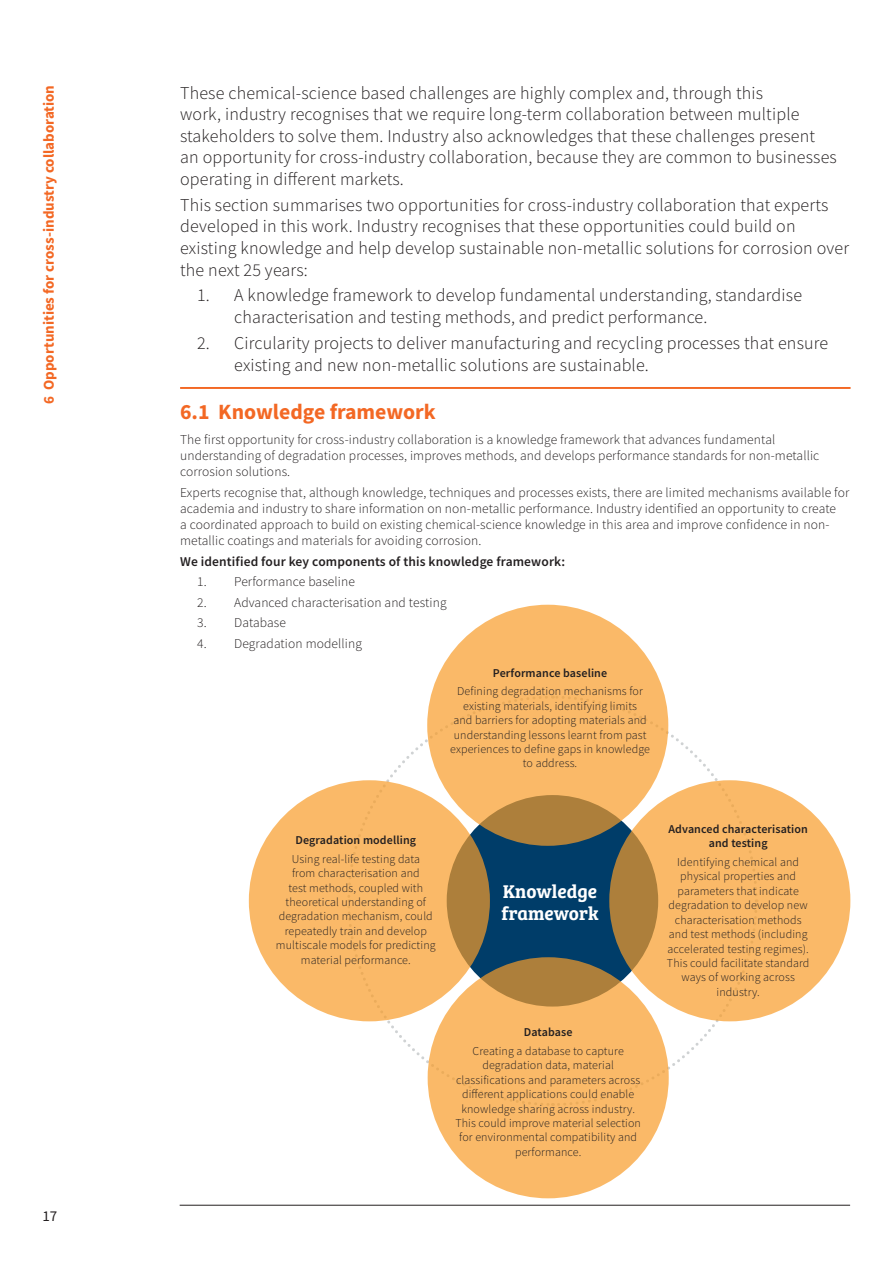
<style>
.page{position:relative;width:893px;height:1263px;background:#fff}
.page>*{position:absolute;margin:0;border:0;box-sizing:border-box;transform-origin:0 0}
.Intro_Text_Heading_R{font:700 21.75px "Source Sans Pro";color:#f36824}
.Body_Copy{font:19.05px/23px "Bree Serif Sb";color:#fff}
.Body_Copy-2{font:300 18px/21.6px "Source Sans Pro";letter-spacing:.01em;color:#231f20}
.Body_Copy_Title{font:700 15px "Source Sans Pro";color:#f36824}
.Body_Copy_Title-2{font:15px "Source Sans Pro";color:#231f20}
.Body_Copy-3{font:300 13.5px/16.2px "Source Sans Pro";letter-spacing:.01em;color:#231f20}
.Body_Copy-4{font:600 13.5px "Source Sans Pro";letter-spacing:.01em;color:#231f20}
.Body_Copy-5{font:300 12px/14.4px "Source Sans Pro";letter-spacing:.01em;color:#231f20;text-align:center}
.Body_Copy-6{font:600 12px/14.4px "Source Sans Pro";letter-spacing:.01em;color:#231f20;text-align:center}
</style>
<div class="page">
<hr style="left:180px;top:1205px;width:670px;height:1px;background:#231f20">
<svg style="left:346px;top:694px;width:413px;height:413px"></svg>
<hr style="left:180px;top:387px;width:670px;height:2px;background:#f36824">
<div style="left:447px;top:795px;width:211px;height:211px;background:#003d69;border-radius:50%"></div>
<svg style="left:249px;top:780px;width:241px;height:241px;fill:#fab968"></svg>
<svg style="left:609px;top:780px;width:241px;height:241px;fill:#fab968"></svg>
<svg style="left:428px;top:957px;width:241px;height:241px;fill:#fab968"></svg>
<svg style="left:427px;top:605px;width:241px;height:241px;fill:#fab968"></svg>
<p class="Body_Copy_Title" style="left:39px;top:404px;width:320px;rotate:-90deg">6 Opportunities for cross-industry collaboration</p>
<p class="Body_Copy_Title-2" style="left:43px;top:1206px;width:16px">17</p>
<p class="Body_Copy-2" style="left:180px;top:82px;width:658px">These chemical-science based challenges are highly complex and, through this<br>work, industry recognises that we require long-term collaboration between multiple stakeholders to solve them. Industry also acknowledges that these challenges present an opportunity for cross-industry collaboration, because they are common to businesses operating in different markets.</p>
<p class="Body_Copy-2" style="left:180px;top:194px;width:670px">This section summarises two opportunities for cross-industry collaboration that experts developed in this work. Industry recognises that these opportunities could build on existing knowledge and help develop sustainable non-metallic solutions for corrosion over the next 25 years:</p>
<p class="Body_Copy-2" style="left:234px;top:285px;width:569px;text-indent:-37px">1. A knowledge framework to develop fundamental understanding, standardise characterisation and testing methods, and predict performance.</p>
<p class="Body_Copy-2" style="left:234px;top:332px;width:596px;text-indent:-37px">2. Circularity projects to deliver manufacturing and recycling processes that ensure existing and new non-metallic solutions are sustainable.</p>
<p class="Intro_Text_Heading_R" style="left:180px;top:397px;width:257px">6.1 Knowledge framework</p>
<p class="Body_Copy-3" style="left:180px;top:431px;width:641px">The first opportunity for cross-industry collaboration is a knowledge framework that advances fundamental understanding of degradation processes, improves methods, and develops performance standards for non-metallic corrosion solutions.</p>
<p class="Body_Copy-3" style="left:180px;top:484px;width:671px">Experts recognise that, although knowledge, techniques and processes exists, there are limited mechanisms available for academia and industry to share information on non-metallic performance. Industry identified an opportunity to create<br>a coordinated approach to build on existing chemical-science knowledge in this area and improve confidence in non&shy;metallic coatings and materials for avoiding corrosion.</p>
<p class="Body_Copy-4" style="left:180px;top:552px;width:387px">We identified four key components of this knowledge framework:</p>
<p class="Body_Copy-3" style="left:197px;top:574px;width:159px">1. Performance baseline</p>
<p class="Body_Copy-3" style="left:197px;top:594px;width:251px">2. Advanced characterisation and testing</p>
<p class="Body_Copy-3" style="left:197px;top:615px;width:90px">3. Database</p>
<p class="Body_Copy-3" style="left:197px;top:635px;width:166px">4. Degradation modelling</p>
<p class="Body_Copy-6" style="left:493px;top:665px;width:116px">Performance baseline</p>
<p class="Body_Copy-5" style="left:450px;top:684px;width:201px">Defining degradation mechanisms for existing materials, identifying limits<br>and barriers for adopting materials and understanding lessons learnt from past experiences to define gaps in knowledge to address.</p>
<p class="Body_Copy-6" style="left:296px;top:833px;width:122px">Degradation modelling</p>
<p class="Body_Copy-5" style="left:276px;top:852px;width:161px">Using real-life testing data<br>from characterisation and<br>test methods, coupled with theoretical understanding of degradation mechanism, could repeatedly train and develop multiscale models for predicting material performance.</p>
<p class="Body_Copy" style="left:502px;top:878px;width:98px">Knowledge framework</p>
<p class="Body_Copy-6" style="left:524px;top:1025px;width:50px">Database</p>
<p class="Body_Copy-5" style="left:455px;top:1044px;width:187px">Creating a database to capture degradation data, material classifications and parameters across different applications could enable knowledge sharing across industry.<br>This could improve material selection for environmental compatibility and performance.</p>
<p class="Body_Copy-6" style="left:668px;top:822px;width:141px">Advanced characterisation and testing</p>
<p class="Body_Copy-5" style="left:667px;top:855px;width:144px">Identifying chemical and physical properties and parameters that indicate degradation to develop new characterisation methods and test methods (including accelerated testing regimes).<br>This could facilitate standard ways of working across industry.</p>
</div>
